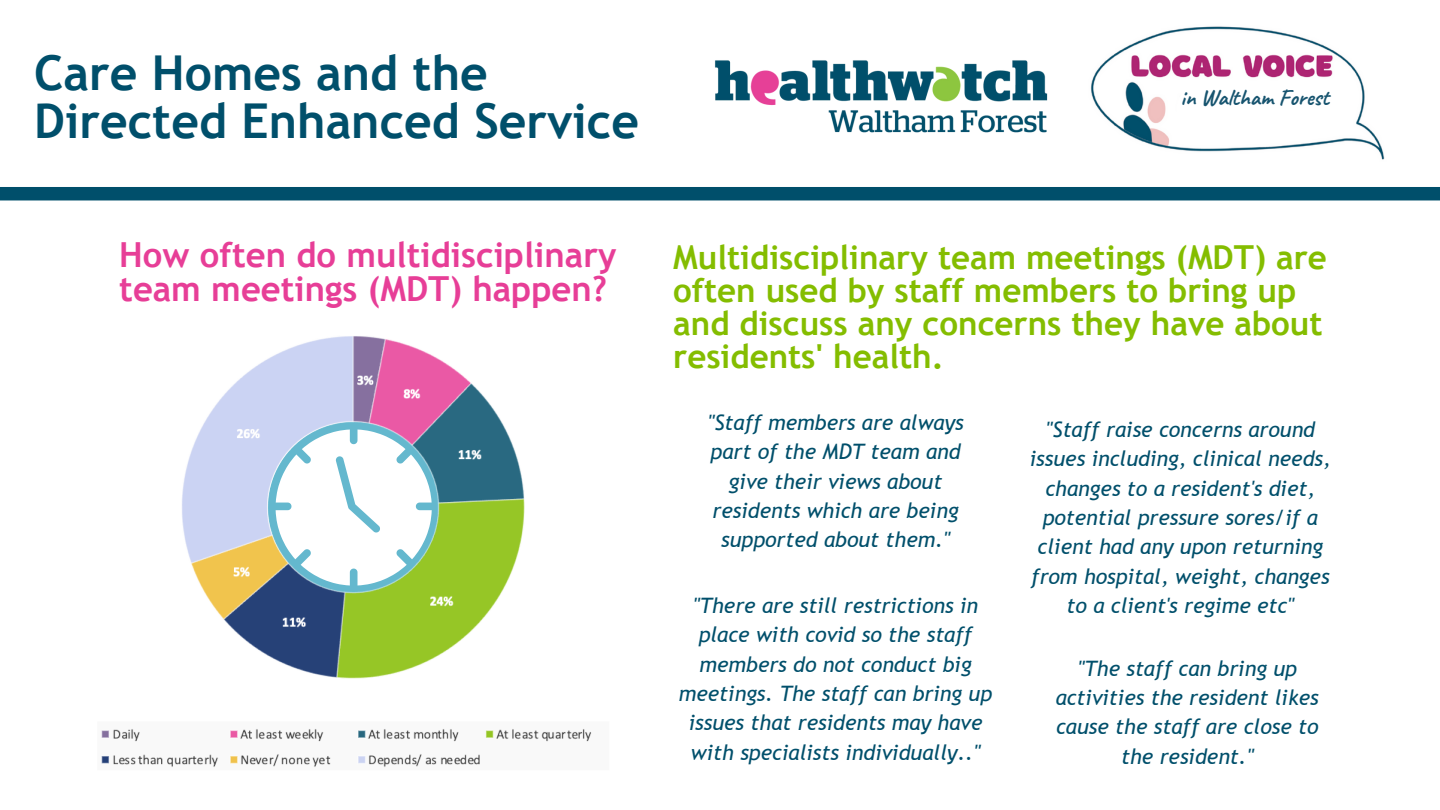
<style>
.page{position:relative;width:1440px;height:810px;background:#fff}
.page>*{position:absolute;margin:0;border:0;box-sizing:border-box;transform-origin:0 0}
.t1{font:700 48.1px/47.8px "Trebuchet MS";color:#004f6b}
.t2{font:700 34.5px/34.5px "Trebuchet MS";color:#e73e97}
.t3{font:700 33.1px/33px "Trebuchet MS";color:#84bd00}
.t4{font:700 22.8px "Caveat";color:#17546f}
.t5{font:italic 21.3px/29.4px "Trebuchet MS";color:#004f6b;text-align:center}
</style>
<div class="page">
<img style="left:715px;top:60px;width:333px;height:73px">
<div style="left:0;top:187px;width:1440px;height:13px;background:#004f6b"></div>
<img style="left:101px;top:336px;width:491px;height:432px">
<img style="left:1091px;top:26px;width:294px;height:134px">
<div style="left:1176px;top:85px;width:171px;height:48px;background:#fff;border-radius:24px"></div>
<p class="t1" style="left:34px;top:49px;width:606px">Care Homes and the<br>Directed Enhanced Service</p>
<p class="t4" style="left:1181px;top:83px;width:150px">in Waltham Forest</p>
<p class="t2" style="left:119px;top:237px;width:499px">How often do multidisciplinary team meetings (MDT) happen?</p>
<p class="t3" style="left:673px;top:241px;width:655px">Multidisciplinary team meetings (MDT) are often used by staff members to bring up and discuss any concerns they have about residents' health.</p>
<p class="t5" style="left:708px;top:408px;width:258px">"Staff members are always part of the MDT team and give their views about residents which are being supported about them."</p>
<p class="t5" style="left:1030px;top:415px;width:303px">"Staff raise concerns around issues including, clinical needs, changes to a resident's diet, potential pressure sores/if a client had any upon returning from hospital, weight, changes to a client's regime etc"</p>
<p class="t5" style="left:679px;top:591px;width:315px">"There are still restrictions in place with covid so the staff members do not conduct big meetings. The staff can bring up issues that residents may have with specialists individually.."</p>
<p class="t5" style="left:1056px;top:653px;width:265px">"The staff can bring up activities the resident likes cause the staff are close to the resident."</p>
</div>
